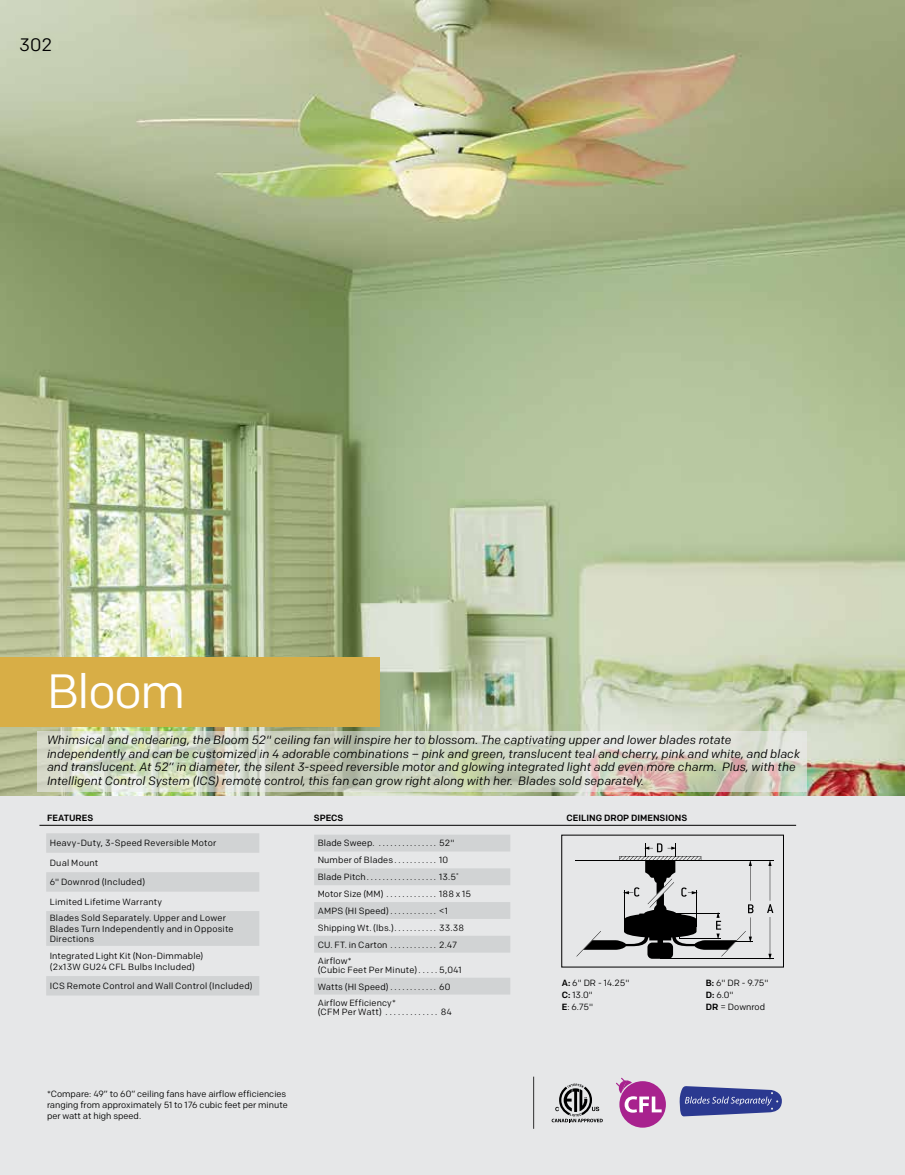
<style>
.page{position:relative;width:905px;height:1175px;background:#fff}
.page>*{position:absolute;margin:0;border:0;box-sizing:border-box;transform-origin:0 0}
.t1{font:48px "Colfax";letter-spacing:-.025em;color:#fff}
.t2{font:18px "Colfax";color:#000}
.t3{font:italic 12px/13.5px "Colfax";color:#000}
.t4{font:9px/19.5px "Colfax";letter-spacing:.02em;color:#000}
.t5{font:9px/12px "Colfax";color:#000}
.t6{font:500 9px "Colfax";color:#000}
.s1{font-weight:500}
</style>
<div class="page">
<img style="left:0;top:0;width:904px;height:796px">
<svg style="left:37px;top:731px;width:769px;height:61px;background:#d2d5c4"></svg>
<div style="left:0;top:796px;width:904px;height:378px;background:#e6e7e8"></div>
<hr style="left:533px;top:1076px;width:1px;height:52px;background:#000">
<svg style="left:551px;top:1083px;width:51px;height:39px"></svg>
<hr style="left:660px;top:958px;width:113px;height:1px;background:#000">
<hr style="left:575px;top:860px;width:198px;height:1px;background:#000">
<svg style="left:576px;top:843px;width:177px;height:115px"></svg>
<svg style="left:767px;top:861px;width:6px;height:97px"></svg>
<svg style="left:314px;top:835px;width:196px;height:159px"></svg>
<svg style="left:46px;top:833px;width:213px;height:162px"></svg>
<hr style="left:39px;top:825px;width:757px;height:1px;background:#000">
<svg style="left:616px;top:1077px;width:50px;height:50px"></svg>
<div style="left:0;top:657px;width:380px;height:70px;background:#d8ae46"></div>
<svg style="left:679px;top:1086px;width:102px;height:30px;background:#5560a4"></svg>
<div style="left:7px;top:24px;width:59px;height:42px;background:#c9d1b7"></div>
<h2 class="t2" style="left:19px;top:34px;width:34px">302</h2>
<h1 class="t1" style="left:47px;top:662px;width:140px">Bloom</h1>
<p class="t3" style="left:47px;top:733px;width:754px">Whimsical and endearing, the Bloom 52" ceiling fan will inspire her to blossom. The captivating upper and lower blades rotate independently and can be customized in 4 adorable combinations – pink and green, translucent teal and cherry, pink and white, and black and translucent. At 52” in diameter, the silent 3-speed reversible motor and glowing integrated light add even more charm. Plus, with the Intelligent Control System (ICS) remote control, this fan can grow right along with her. Blades sold separately.</p>
<p class="t6" style="left:47px;top:812px;width:48px">FEATURES</p>
<p class="t6" style="left:314px;top:812px;width:31px">SPECS</p>
<p class="t6" style="left:566px;top:812px;width:122px">CEILING DROP DIMENSIONS</p>
<p class="t4" style="left:318px;top:833px;width:62px">Blade Sweep. ................</p>
<p class="t4" style="left:439px;top:833px;width:17px">52"</p>
<p class="t4" style="left:318px;top:850px;width:80px">Number of Blades ...........</p>
<p class="t4" style="left:439px;top:850px;width:11px">10</p>
<p class="t4" style="left:318px;top:867px;width:53px">Blade Pitch ..................</p>
<p class="t4" style="left:439px;top:867px;width:21px">13.5˚</p>
<p class="t4" style="left:318px;top:884px;width:69px">Motor Size (MM) ..............</p>
<p class="t4" style="left:50px;top:833px;width:168px">Heavy-Duty, 3-Speed Reversible Motor<br>Dual Mount<br>6" Downrod (Included)<br>Limited Lifetime Warranty</p>
<p class="t4" style="left:50px;top:913px;width:185px;line-height:10.5px">Blades Sold Separately. Upper and Lower<br>Blades Turn Independently and in Opposite<br>Directions</p>
<p class="t4" style="left:50px;top:950px;width:155px;line-height:10.5px">Integrated Light Kit (Non-Dimmable) (2x13W GU24 CFL Bulbs Included)</p>
<p class="t4" style="left:50px;top:976px;width:204px">ICS Remote Control and Wall Control (Included)</p>
<p class="t4" style="left:318px;top:885px;width:155px;line-height:16.8px;text-indent:122px">188 x 15<br>AMPS (HI Speed) . . . . . . . . . . . . &lt;1<br>Shipping Wt. (lbs.) ...........</p>
<p class="t4" style="left:439px;top:917px;width:26px">33.38</p>
<p class="t4" style="left:318px;top:934px;width:73px">CU. FT. in Carton .............</p>
<p class="t4" style="left:439px;top:934px;width:20px">2.47</p>
<p class="t4" style="left:318px;top:956px;width:104px;line-height:9px">Airflow*<br>(Cubic Feet Per Minute) .....</p>
<p class="t4" style="left:439px;top:960px;width:24px">5,041</p>
<p class="t4" style="left:318px;top:976px;width:74px">Watts (HI Speed) .............</p>
<p class="t4" style="left:439px;top:976px;width:13px">60</p>
<p class="t4" style="left:318px;top:998px;width:80px;line-height:9px">Airflow Efficiency* (CFM Per Watt) ..............</p>
<p class="t4" style="left:441px;top:1001px;width:13px">84</p>
<p class="t4" style="left:561px;top:976px;width:69px;line-height:12px"><span class="s1">A:</span> 6" DR - 14.25"<br><span class="s1">C:</span> 13.0"<br><span class="s1">E</span>: 6.75"</p>
<p class="t5" style="left:705px;top:976px;width:64px"><span class="s1">B:</span> 6" DR - 9.75"<br><span class="s1">D:</span> 6.0"<br><span class="s1">DR</span> = Downrod</p>
<p class="t5" style="left:47px;top:1088px;width:242px;line-height:10.8px">*Compare: 49” to 60” ceiling fans have airflow efficiencies ranging from approximately 51 to 176 cubic feet per minute per watt at high speed.</p>
</div>
